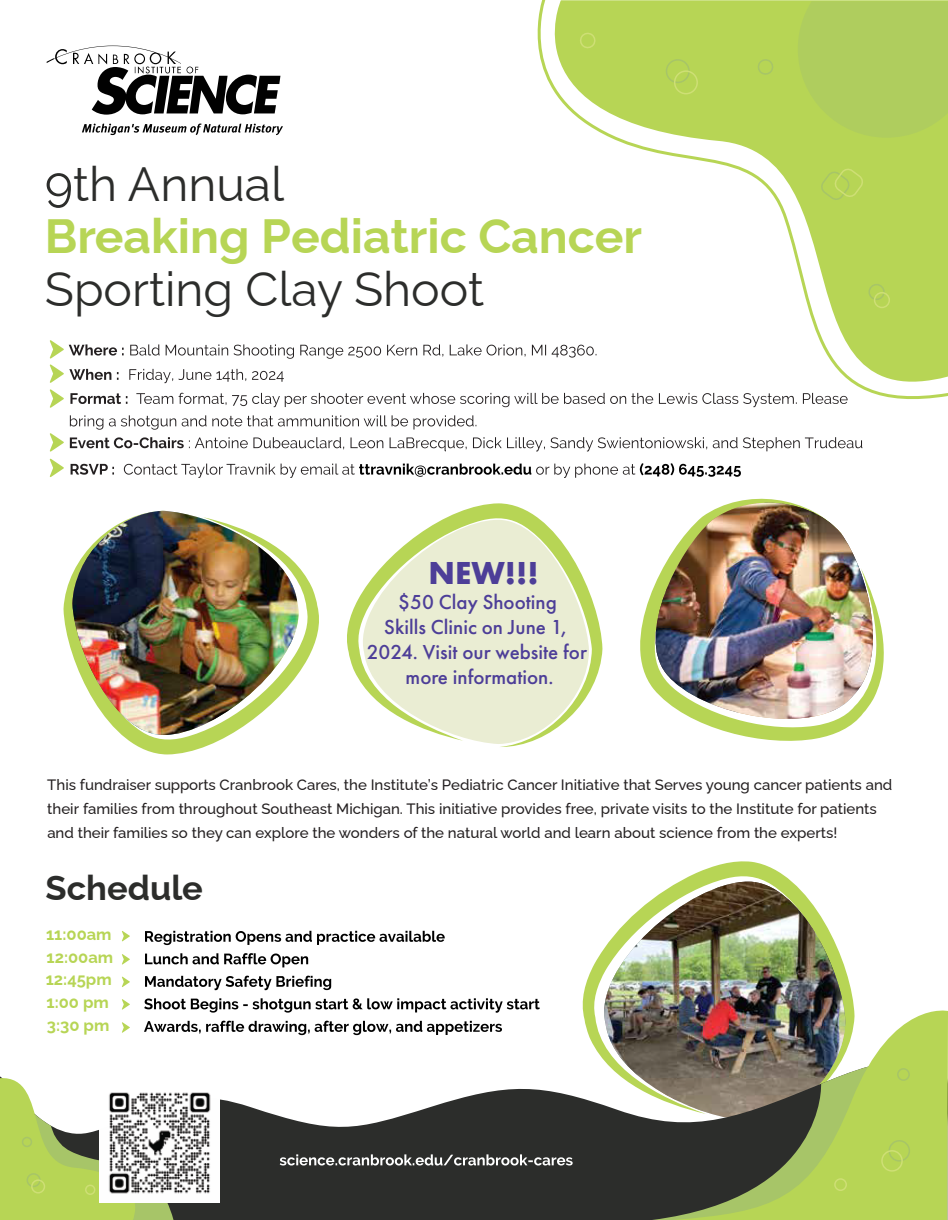
<style>
.page{position:relative;width:948px;height:1220px;background:#fff}
.page>*{position:absolute;margin:0;border:0;box-sizing:border-box;transform-origin:0 0}
.t1{font:48px "Raleway";color:#2c2d2b}
.t2{font:700 48px "Raleway";color:#b7d555}
.t3{font:700 34.5px "Raleway";color:#2c2d2b}
.t4{font:700 33px "Futura PT";color:#4d3e98}
.t5{font:500 21px/25.2px "Futura PT";color:#4d3e98;text-align:center}
.t6{font:700 16.5px/22.8px "Raleway";color:#b7d555}
.t7{font:500 15px/24px "Raleway";color:#231f20}
</style>
<div class="page">
<svg style="left:47px;top:173px;width:24px;height:35px"></svg>
<svg style="left:47px;top:46px;width:233px;height:69px"></svg>
<svg style="left:82px;top:123px;width:201px;height:12px"></svg>
<svg style="left:450px;top:344px;width:67px;height:12px"></svg>
<svg style="left:70px;top:393px;width:57px;height:11px"></svg>
<svg style="left:136px;top:393px;width:381px;height:14px"></svg>
<svg style="left:70px;top:415px;width:406px;height:14px"></svg>
<svg style="left:70px;top:437px;width:637px;height:14px"></svg>
<svg style="left:713px;top:437px;width:149px;height:14px"></svg>
<svg style="left:71px;top:464px;width:43px;height:10px"></svg>
<svg style="left:124px;top:463px;width:151px;height:15px"></svg>
<svg style="left:281px;top:463px;width:460px;height:15px"></svg>
<svg style="left:50px;top:340px;width:393px;height:43px"></svg>
<svg style="left:50px;top:389px;width:14px;height:19px"></svg>
<svg style="left:50px;top:458px;width:14px;height:19px"></svg>
<svg style="left:122px;top:931px;width:8px;height:10px"></svg>
<svg style="left:122px;top:954px;width:8px;height:10px"></svg>
<svg style="left:122px;top:976px;width:8px;height:11px"></svg>
<svg style="left:122px;top:999px;width:8px;height:10px"></svg>
<svg style="left:122px;top:1022px;width:8px;height:10px"></svg>
<svg style="left:517px;top:0;width:431px;height:408px"></svg>
<svg style="left:798px;top:1px;width:150px;height:137px;background:#b0ce5c"></svg>
<svg style="left:63px;top:510px;width:256px;height:244px"></svg>
<img style="left:72px;top:511px;width:238px;height:224px">
<svg style="left:347px;top:503px;width:255px;height:244px"></svg>
<svg style="left:582px;top:861px;width:271px;height:179px"></svg>
<img style="left:597px;top:881px;width:248px;height:166px">
<img style="left:640px;top:587px;width:217px;height:152px">
<img style="left:654px;top:502px;width:230px;height:218px">
<svg style="left:173px;top:1047px;width:499px;height:172px;fill:#2c2d2b"></svg>
<svg style="left:0;top:1076px;width:173px;height:143px"></svg>
<svg style="left:652px;top:1066px;width:20px;height:153px;background:#5d5d55"></svg>
<img style="left:672px;top:999px;width:276px;height:220px">
<div style="left:666px;top:59px;width:24px;height:24px;border:2px solid #a7c568;border-radius:50%"></div>
<div style="left:674px;top:70px;width:24px;height:24px;border:2px solid #cedf75;border-radius:50%"></div>
<div style="left:868px;top:284px;width:16px;height:16px;border:2px solid #a7c568;border-radius:50%"></div>
<div style="left:874px;top:292px;width:16px;height:16px;border:2px solid #cedf75;border-radius:50%"></div>
<svg style="left:819px;top:167px;width:45px;height:35px;background:#b7d458"></svg>
<svg style="left:756px;top:57px;width:19px;height:18px"></svg>
<svg style="left:578px;top:31px;width:19px;height:17px"></svg>
<div style="left:27px;top:1173px;width:14px;height:14px;border:2px solid #a7c568;border-radius:50%"></div>
<div style="left:31px;top:1179px;width:14px;height:14px;border:2px solid #cedf75;border-radius:50%"></div>
<div style="left:85px;top:1184px;width:10px;height:10px;border:2px solid #cedf75;border-radius:50%"></div>
<div style="left:22px;top:1136px;width:10px;height:11px;border:2px solid #a7c568;border-radius:50%"></div>
<div style="left:888px;top:1139px;width:22px;height:22px;border:2px solid #a7c568;border-radius:50%"></div>
<div style="left:881px;top:1150px;width:22px;height:21px;border:2px solid #cedf75;border-radius:50%"></div>
<div style="left:834px;top:1178px;width:13px;height:12px;border:2px solid #cedf75;border-radius:50%"></div>
<div style="left:897px;top:1068px;width:13px;height:12px;border:2px solid #a7c568;border-radius:50%"></div>
<img style="left:99px;top:1082px;width:120px;height:120px">
<svg style="left:50px;top:433px;width:14px;height:19px"></svg>
<svg style="left:145px;top:930px;width:300px;height:15px"></svg>
<svg style="left:145px;top:953px;width:163px;height:14px"></svg>
<svg style="left:145px;top:975px;width:186px;height:15px"></svg>
<svg style="left:144px;top:998px;width:396px;height:14px"></svg>
<svg style="left:144px;top:1020px;width:358px;height:15px"></svg>
<svg style="left:280px;top:1154px;width:293px;height:11px"></svg>
<svg style="left:351px;top:520px;width:238px;height:224px;fill:#eaedd3"></svg>
<h1 class="t1" style="left:73px;top:145px;width:213px">th Annual</h1>
<h1 class="t2" style="left:45px;top:198px;width:599px">Breaking Pediatric Cancer</h1>
<h1 class="t1" style="left:45px;top:250px;width:441px">Sporting Clay Shoot</h1>
<h3 class="t4" style="left:429px;top:551px;width:111px">NEW!!!</h3>
<h3 class="t5" style="left:367px;top:589px;width:222px">$50 Clay Shooting<br>Skills Clinic on June 1,<br>2024. Visit our website for more information.</h3>
<p class="t7" style="left:47px;top:771px;width:846px">This fundraiser supports Cranbrook Cares, the Institute’s Pediatric Cancer Initiative that Serves young cancer patients and their families from throughout Southeast Michigan. This initiative provides free, private visits to the Institute for patients and their families so they can explore the wonders of the natural world and learn about science from the experts!</p>
<h2 class="t3" style="left:46px;top:860px;width:159px">Schedule</h2>
<p class="t6" style="left:46px;top:920px;width:69px">11:00am<br>12:00am<br>12:45pm<br>1:00 pm<br>3:30 pm</p>
</div>
